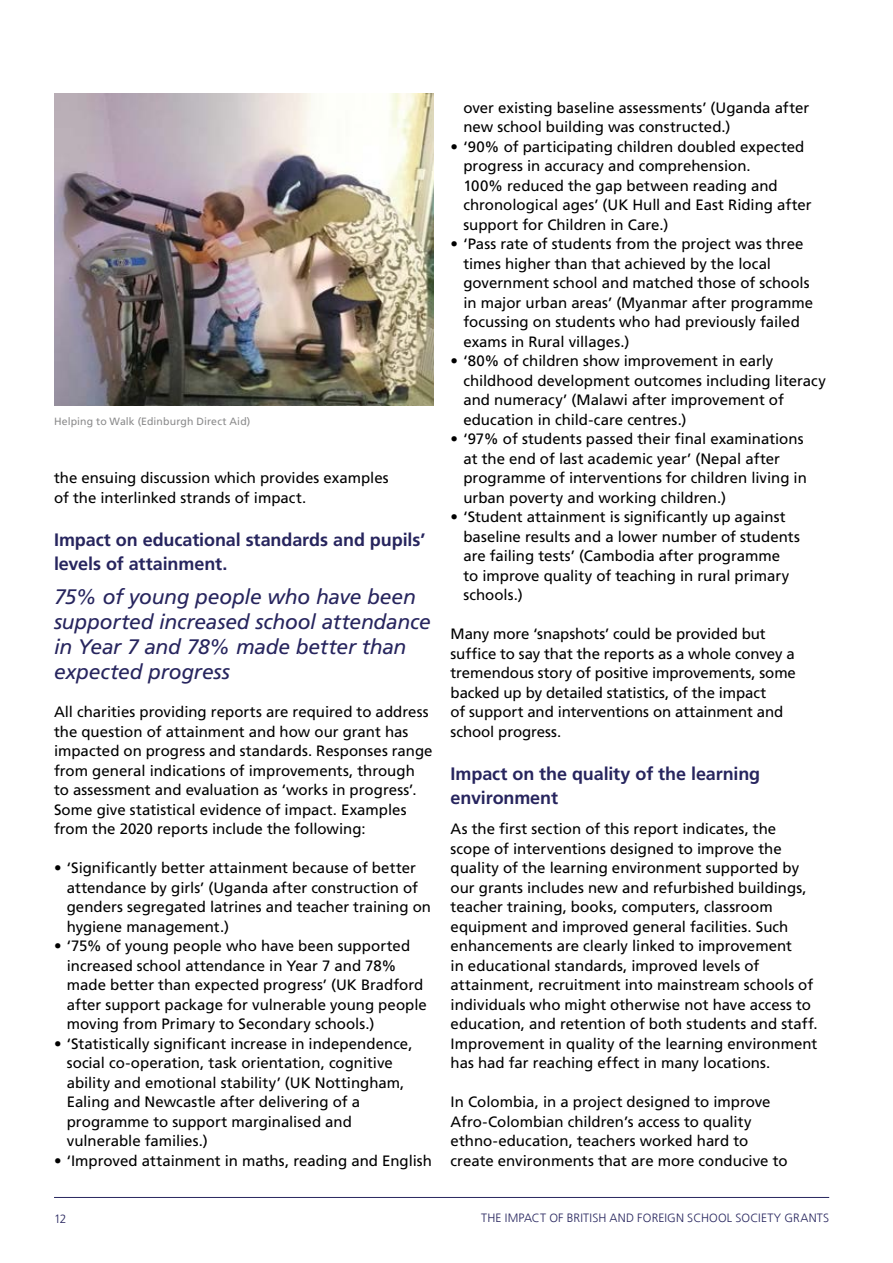
<style>
.page{position:relative;width:893px;height:1263px;background:#fff}
.page>*{position:absolute;margin:0;border:0;box-sizing:border-box;transform-origin:0 0}
.t1{font:italic 21px/25.2px "Frutiger LT Com";letter-spacing:-.01em;color:#27255e}
.t2{font:700 18px/24px "Frutiger LT Com";letter-spacing:-.005em;color:#27255e}
.t3{font:15px/19.5px "Frutiger LT Com";color:#000}
.t4{font:300 12px "Frutiger LT Com";letter-spacing:.015em;color:#27255e}
.t5{font:10.5px "Frutiger LT Com";letter-spacing:.01em;color:#8b8b8c}
</style>
<div class="page">
<hr style="left:54px;top:1197px;width:775px;height:1px;background:#27255e">
<img style="left:54px;top:93px;width:379px;height:312px">
<p class="t5" style="left:54px;top:415px;width:198px">Helping to Walk (Edinburgh Direct Aid)</p>
<p class="t3" style="left:54px;top:468px;width:336px">the ensuing discussion which provides examples of the interlinked strands of impact.</p>
<p class="t2" style="left:54px;top:528px;width:373px">Impact on educational standards and pupils’ levels of attainment.</p>
<h1 class="t1" style="left:54px;top:584px;width:378px">75% of young people who have been supported increased school attendance in Year 7 and 78% made better than expected progress</h1>
<p class="t3" style="left:54px;top:702px;width:380px">All charities providing reports are required to address the question of attainment and how our grant has impacted on progress and standards. Responses range from general indications of improvements, through to assessment and evaluation as ‘works in progress’.<br>Some give statistical evidence of impact. Examples from the 2020 reports include the following:</p>
<p class="t3" style="left:67px;top:858px;width:366px;text-indent:-13px">• ‘Significantly better attainment because of better attendance by girls’ (Uganda after construction of genders segregated latrines and teacher training on hygiene management.)</p>
<p class="t3" style="left:67px;top:936px;width:362px;text-indent:-13px">• ‘75% of young people who have been supported increased school attendance in Year 7 and 78% made better than expected progress’ (UK Bradford after support package for vulnerable young people moving from Primary to Secondary schools.)</p>
<p class="t3" style="left:67px;top:1034px;width:347px;text-indent:-13px">• ‘Statistically significant increase in independence, social co-operation, task orientation, cognitive ability and emotional stability’ (UK Nottingham, Ealing and Newcastle after delivering of a programme to support marginalised and vulnerable families.)</p>
<p class="t3" style="left:54px;top:1151px;width:379px">• ‘Improved attainment in maths, reading and English</p>
<p class="t3" style="left:463px;top:98px;width:347px">over existing baseline assessments’ (Uganda after new school building was constructed.)</p>
<p class="t3" style="left:463px;top:137px;width:350px;text-indent:-13px">• ‘90% of participating children doubled expected progress in accuracy and comprehension.<br>100% reduced the gap between reading and chronological ages’ (UK Hull and East Riding after support for Children in Care.)</p>
<p class="t3" style="left:463px;top:234px;width:351px;text-indent:-13px">• ‘Pass rate of students from the project was three times higher than that achieved by the local government school and matched those of schools in major urban areas’ (Myanmar after programme focussing on students who had previously failed exams in Rural villages.)</p>
<p class="t3" style="left:463px;top:351px;width:364px;text-indent:-13px">• ‘80% of children show improvement in early childhood development outcomes including literacy and numeracy’ (Malawi after improvement of education in child-care centres.)</p>
<p class="t3" style="left:463px;top:429px;width:345px;text-indent:-13px">• ‘97% of students passed their final examinations at the end of last academic year’ (Nepal after programme of interventions for children living in urban poverty and working children.)</p>
<p class="t3" style="left:463px;top:507px;width:338px;text-indent:-13px">• ‘Student attainment is significantly up against baseline results and a lower number of students are failing tests’ (Cambodia after programme<br>to improve quality of teaching in rural primary schools.)</p>
<p class="t3" style="left:451px;top:624px;width:347px">Many more ‘snapshots’ could be provided but suffice to say that the reports as a whole convey a tremendous story of positive improvements, some backed up by detailed statistics, of the impact<br>of support and interventions on attainment and school progress.</p>
<p class="t2" style="left:451px;top:762px;width:311px">Impact on the quality of the learning environment</p>
<p class="t3" style="left:451px;top:819px;width:368px">As the first section of this report indicates, the scope of interventions designed to improve the quality of the learning environment supported by our grants includes new and refurbished buildings, teacher training, books, computers, classroom equipment and improved general facilities. Such enhancements are clearly linked to improvement<br>in educational standards, improved levels of attainment, recruitment into mainstream schools of individuals who might otherwise not have access to education, and retention of both students and staff.<br>Improvement in quality of the learning environment has had far reaching effect in many locations.</p>
<p class="t3" style="left:451px;top:1092px;width:338px">In Colombia, in a project designed to improve Afro-Colombian children’s access to quality ethno-education, teachers worked hard to create environments that are more conducive to</p>
<p class="t4" style="left:54px;top:1212px;width:14px">12</p>
<p class="t4" style="left:481px;top:1211px;width:349px">THE IMPACT OF BRITISH AND FOREIGN SCHOOL SOCIETY GRANTS</p>
</div>
